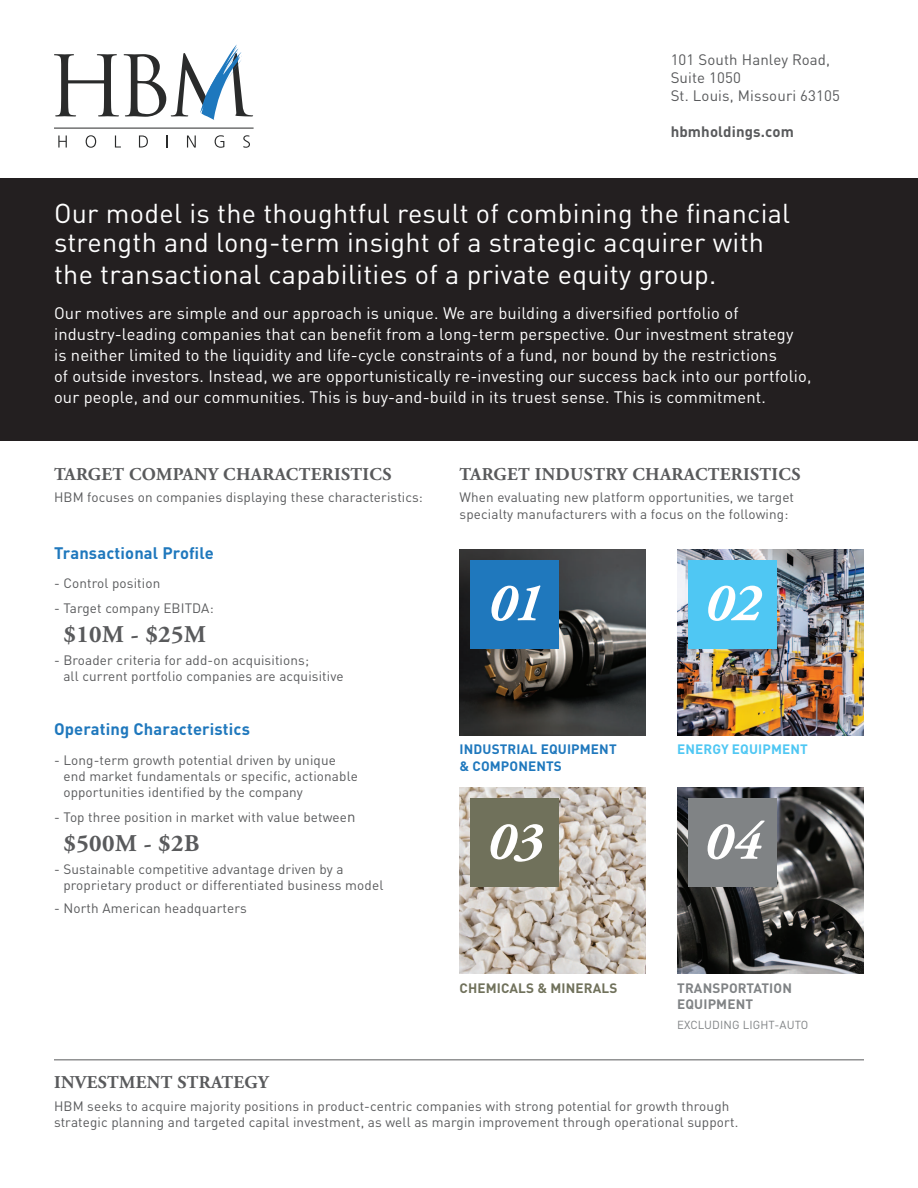
<style>
.page{position:relative;width:918px;height:1188px;background:#fff}
.page>*{position:absolute;margin:0;border:0;box-sizing:border-box;transform-origin:0 0}
.t1{font:italic 700 54px "Adobe Garamond Pro";letter-spacing:-.01em;color:#fff}
.t2{font:27px/28.5px "DINOT";letter-spacing:.01em;color:#fff}
.t3{font:700 24px "Adobe Garamond Pro";letter-spacing:.02em;color:#595a5c}
.t4{font:700 18px "Adobe Garamond Pro";letter-spacing:.02em;color:#595a5c}
.t5{font:16.5px/21px "DINOT";letter-spacing:.01em;color:#fff}
.t6{font:700 16.5px "DINOT";letter-spacing:.01em;color:#1f78bd}
.t7{font:15px/18px "DINOT";letter-spacing:.01em;color:#595a5c}
.t8{font:700 15px "DINOT";letter-spacing:.01em;color:#595a5c}
.t9{font:13.5px/16.2px "DINOT";letter-spacing:.01em;color:#595a5c}
.t10{font:700 13.5px/16.2px "DINOT";letter-spacing:.01em;color:#1f78bd}
.t11{font:700 13.5px/16.2px "DINOT";letter-spacing:.01em;color:#808385}
.t12{font:700 13.5px "DINOT";letter-spacing:.01em;color:#70715b}
.t13{font:700 13.5px "DINOT";letter-spacing:.01em;color:#4fc7f3}
.t14{font:11.55px "DINOT";letter-spacing:.01em;color:#808385}
.s1{font-size:15px}
</style>
<div class="page">
<img style="left:460px;top:549px;width:186px;height:186px">
<img style="left:460px;top:788px;width:186px;height:186px">
<img style="left:677px;top:549px;width:187px;height:186px">
<img style="left:677px;top:788px;width:187px;height:186px">
<div style="left:0;top:178px;width:918px;height:263px;background:#231f20"></div>
<hr style="left:54px;top:128px;width:200px;height:1px;background:#2a2b2b">
<svg style="left:58px;top:135px;width:9px;height:13px"></svg>
<svg style="left:86px;top:135px;width:10px;height:13px"></svg>
<svg style="left:115px;top:135px;width:6px;height:13px"></svg>
<svg style="left:139px;top:135px;width:9px;height:13px"></svg>
<svg style="left:167px;top:135px;width:1px;height:13px"></svg>
<svg style="left:187px;top:135px;width:9px;height:13px"></svg>
<svg style="left:215px;top:135px;width:9px;height:13px"></svg>
<svg style="left:243px;top:135px;width:7px;height:13px"></svg>
<svg style="left:54px;top:44px;width:199px;height:76px"></svg>
<hr style="left:54px;top:1059px;width:810px;height:1px;background:#595a5c">
<div style="left:470px;top:560px;width:89px;height:89px;background:#1f78bd"></div>
<div style="left:470px;top:798px;width:89px;height:89px;background:#70715b"></div>
<div style="left:688px;top:560px;width:89px;height:89px;background:#4fc7f3"></div>
<div style="left:688px;top:798px;width:89px;height:89px;background:#808385"></div>
<p class="t7" style="left:671px;top:50px;width:171px">101 South Hanley Road,<br>Suite 1050<br>St. Louis, Missouri 63105</p>
<p class="t8" style="left:671px;top:120px;width:125px">hbmholdings.com</p>
<h2 class="t2" style="left:54px;top:197px;width:738px">Our model is the thoughtful result of combining the financial strength and long-term insight of a strategic acquirer with</h2>
<h2 class="t2" style="left:54px;top:258px;width:664px">the transactional capabilities of a private equity group.</h2>
<p class="t5" style="left:54px;top:301px;width:759px">Our motives are simple and our approach is unique. We are building a diversified portfolio of industry-leading companies that can benefit from a long-term perspective. Our investment strategy<br>is neither limited to the liquidity and life-cycle constraints of a fund, nor bound by the restrictions<br>of outside investors. Instead, we are opportunistically re-investing our success back into our portfolio, our people, and our communities. This is buy-and-build in its truest sense. This is commitment.</p>
<h3 class="t4" style="left:54px;top:464px;width:339px">TARGET COMPANY CHARACTERISTICS</h3>
<p class="t9" style="left:54px;top:488px;width:370px">HBM focuses on companies displaying these characteristics:</p>
<p class="t6" style="left:54px;top:540px;width:161px">Transactional Profile</p>
<p class="t9" style="left:54px;top:574px;width:108px">- Control position</p>
<p class="t9" style="left:54px;top:599px;width:161px">- Target company EBITDA:</p>
<h3 class="t3" style="left:63px;top:620px;width:144px">$10M - $25M</h3>
<p class="t9" style="left:63px;top:651px;width:282px;text-indent:-9px">- Broader criteria for add-on acquisitions;<br>all current portfolio companies are acquisitive</p>
<p class="t6" style="left:54px;top:716px;width:197px">Operating Characteristics</p>
<p class="t9" style="left:63px;top:751px;width:296px;text-indent:-9px">- Long-term growth potential driven by unique end market fundamentals or specific, actionable opportunities identified by the company</p>
<p class="t9" style="left:54px;top:808px;width:303px">- Top three position in market with value betwee<span class="s1">n</span></p>
<h3 class="t3" style="left:63px;top:829px;width:138px">$500M - $2B</h3>
<p class="t9" style="left:63px;top:860px;width:321px;text-indent:-9px">- Sustainable competitive advantage driven by a proprietary product or differentiated business model</p>
<p class="t9" style="left:54px;top:899px;width:194px">- North American headquarters</p>
<h3 class="t4" style="left:460px;top:464px;width:342px">TARGET INDUSTRY CHARACTERISTICS</h3>
<p class="t9" style="left:460px;top:489px;width:336px">When evaluating new platform opportunities, we target specialty manufacturers with a focus on the following:</p>
<h1 class="t1" style="left:488px;top:572px;width:55px">01</h1>
<h1 class="t1" style="left:705px;top:572px;width:57px">02</h1>
<p class="t10" style="left:460px;top:741px;width:159px">INDUSTRIAL EQUIPMENT &amp; COMPONENTS</p>
<p class="t13" style="left:677px;top:739px;width:132px">ENERGY EQUIPMENT</p>
<h1 class="t1" style="left:487px;top:810px;width:57px">03</h1>
<h1 class="t1" style="left:704px;top:810px;width:58px">04</h1>
<p class="t12" style="left:460px;top:978px;width:159px">CHEMICALS &amp; MINERALS</p>
<p class="t11" style="left:677px;top:979px;width:116px">TRANSPORTATION<br>EQUIPMENT</p>
<p class="t14" style="left:677px;top:1016px;width:133px">EXCLUDING LIGHT-AUTO</p>
<h3 class="t4" style="left:54px;top:1072px;width:216px">INVESTMENT STRATEGY</h3>
<p class="t9" style="left:54px;top:1097px;width:686px">HBM seeks to acquire majority positions in product-centric companies with strong potential for growth through strategic planning and targeted capital investment, as well as margin improvement through operational support.</p>
</div>
